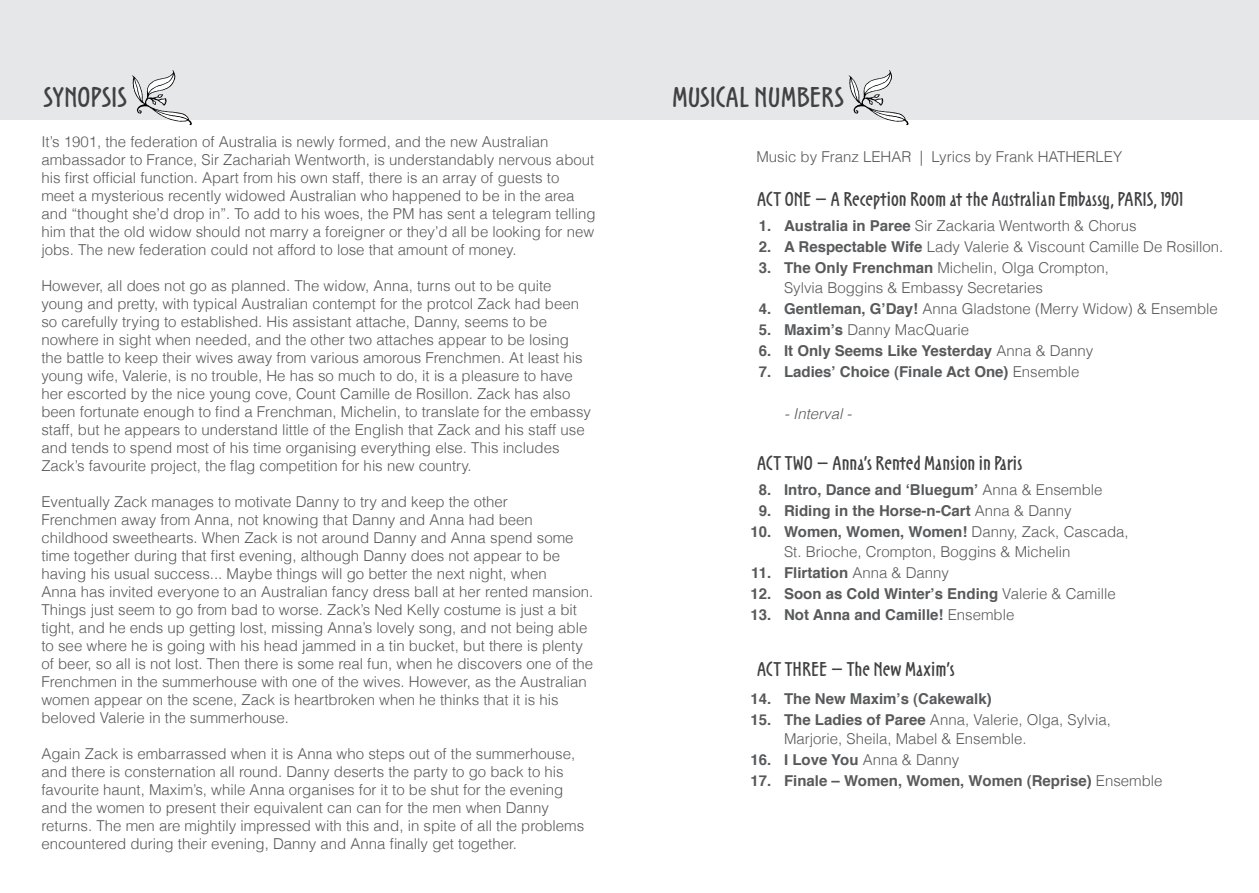
<style>
.page{position:relative;width:1259px;height:893px;background:#fff}
.page>*{position:absolute;margin:0;border:0;box-sizing:border-box;transform-origin:0 0}
.t1{font:700 30px "Noovo ITC";color:#414042}
.t2{font:700 21px "Noovo ITC";color:#414042}
.t3{font:300 15px/18px "Helvetica";color:#58595b}
.t4{font:700 15px/21px "Helvetica";color:#58595b}
.t5{font:italic 300 15px "Helvetica";color:#58595b}
.s1{font-weight:700}
.s2{font-weight:300}
</style>
<div class="page">
<div style="left:0;top:0;width:1259px;height:119px;background:#e6e7e8"></div>
<svg style="left:848px;top:70px;width:61px;height:55px"></svg>
<svg style="left:132px;top:70px;width:60px;height:55px"></svg>
<h1 class="t1" style="left:44px;top:80px;width:85px">SYNOPSIS</h1>
<h1 class="t1" style="left:672px;top:80px;width:173px">MUSICAL NUMBERS</h1>
<p class="t3" style="left:41px;top:132px;width:555px">It’s 1901, the federation of Australia is newly formed, and the new Australian ambassador to France, Sir Zachariah Wentworth, is understandably nervous about his first official function. Apart from his own staff, there is an array of guests to meet a mysterious recently widowed Australian who happened to be in the area and “thought she’d drop in”. To add to his woes, the PM has sent a telegram telling him that the old widow should not marry a foreigner or they’d all be looking for new jobs. The new federation could not afford to lose that amount of money.</p>
<p class="t3" style="left:41px;top:276px;width:551px">However, all does not go as planned. The widow, Anna, turns out to be quite young and pretty, with typical Australian contempt for the protcol Zack had been so carefully trying to established. His assistant attache, Danny, seems to be nowhere in sight when needed, and the other two attaches appear to be losing the battle to keep their wives away from various amorous Frenchmen. At least his young wife, Valerie, is no trouble, He has so much to do, it is a pleasure to have her escorted by the nice young cove, Count Camille de Rosillon. Zack has also been fortunate enough to find a Frenchman, Michelin, to translate for the embassy staff, but he appears to understand little of the English that Zack and his staff use and tends to spend most of his time organising everything else. This includes Zack’s favourite project, the flag competition for his new country.</p>
<p class="t3" style="left:41px;top:492px;width:553px">Eventually Zack manages to motivate Danny to try and keep the other<br>Frenchmen away from Anna, not knowing that Danny and Anna had been childhood sweethearts. When Zack is not around Danny and Anna spend some time together during that first evening, although Danny does not appear to be having his usual success... Maybe things will go better the next night, when<br>Anna has invited everyone to an Australian fancy dress ball at her rented mansion.<br>Things just seem to go from bad to worse. Zack’s Ned Kelly costume is just a bit tight, and he ends up getting lost, missing Anna’s lovely song, and not being able to see where he is going with his head jammed in a tin bucket, but there is plenty of beer, so all is not lost. Then there is some real fun, when he discovers one of the Frenchmen in the summerhouse with one of the wives. However, as the Australian women appear on the scene, Zack is heartbroken when he thinks that it is his beloved Valerie in the summerhouse.</p>
<p class="t3" style="left:41px;top:744px;width:544px">Again Zack is embarrassed when it is Anna who steps out of the summerhouse, and there is consternation all round. Danny deserts the party to go back to his favourite haunt, Maxim’s, while Anna organises for it to be shut for the evening and the women to present their equivalent can can for the men when Danny returns. The men are mightily impressed with this and, in spite of all the problems encountered during their evening, Danny and Anna finally get together.</p>
<p class="t3" style="left:756px;top:147px;width:367px">Music by Franz LEHAR | Lyrics by Frank HATHERLEY</p>
<h2 class="t2" style="left:757px;top:187px;width:428px">ACT ONE – A Reception Room at the Australian Embassy, PARIS, 1901</h2>
<p class="t4" style="left:759px;top:216px;width:14px;text-align:justify">1.<br>2.<br>3.</p>
<p class="t4" style="left:759px;top:298px;width:14px;text-align:justify">4.<br>5.<br>6.<br>7.</p>
<p class="t3" style="left:784px;top:215px;width:441px;line-height:21px"><span class="s1">Australia in Paree</span> Sir Zackaria Wentworth &amp; Chorus<br><span class="s1">A Respectable Wife</span> Lady Valerie &amp; Viscount Camille De Rosillon.<br><span class="s1">The Only Frenchman</span> Michelin, Olga Crompton,</p>
<p class="t3" style="left:784px;top:277px;width:435px;line-height:21px">Sylvia Boggins &amp; Embassy Secretaries<br><span class="s1">Gentleman, G’Day!</span> Anna Gladstone (Merry Widow) &amp; Ensemble <span class="s1">Maxim’s</span> Danny MacQuarie<br><span class="s1">It Only Seems Like Yesterday</span> Anna &amp; Danny<br><span class="s1">Ladies’ Choice (Finale Act One)</span> Ensemble</p>
<p class="t5" style="left:784px;top:404px;width:69px">- Interval -</p>
<h2 class="t2" style="left:757px;top:451px;width:267px">ACT TWO – Anna’s Rented Mansion in Paris</h2>
<p class="t4" style="left:750px;top:480px;width:22px;text-align:center">8.<br>9.<br>10.</p>
<p class="t4" style="left:750px;top:562px;width:22px;text-align:justify">11.<br>12.<br>13.</p>
<p class="t4" style="left:784px;top:480px;width:346px">Intro, Dance and ‘Bluegum’ <span class="s2">Anna &amp; Ensemble<br></span>Riding in the Horse-n-Cart <span class="s2">Anna &amp; Danny<br></span>Women, Women, Women! <span class="s2">Danny, Zack, Cascada,</span></p>
<p class="t3" style="left:784px;top:541px;width:333px;line-height:21px">St. Brioche, Crompton, Boggins &amp; Michelin <span class="s1">Flirtation</span> Anna &amp; Danny<br><span class="s1">Soon as Cold Winter’s Ending</span> Valerie &amp; Camille <span class="s1">Not Anna and Camille!</span> Ensemble</p>
<h2 class="t2" style="left:757px;top:658px;width:199px">ACT THREE – The New Maxim’s</h2>
<p class="t4" style="left:750px;top:688px;width:22px">14.<br>15.</p>
<p class="t4" style="left:750px;top:750px;width:22px">16.<br>17.</p>
<p class="t4" style="left:784px;top:688px;width:328px">The New Maxim’s (Cakewalk)<br>The Ladies of Paree <span class="s2">Anna, Valerie, Olga, Sylvia,</span></p>
<p class="t3" style="left:784px;top:728px;width:380px;line-height:21px">Marjorie, Sheila, Mabel &amp; Ensemble.<br><span class="s1">I Love You</span> Anna &amp; Danny<br><span class="s1">Finale – Women, Women, Women (Reprise)</span> Ensemble</p>
</div>
